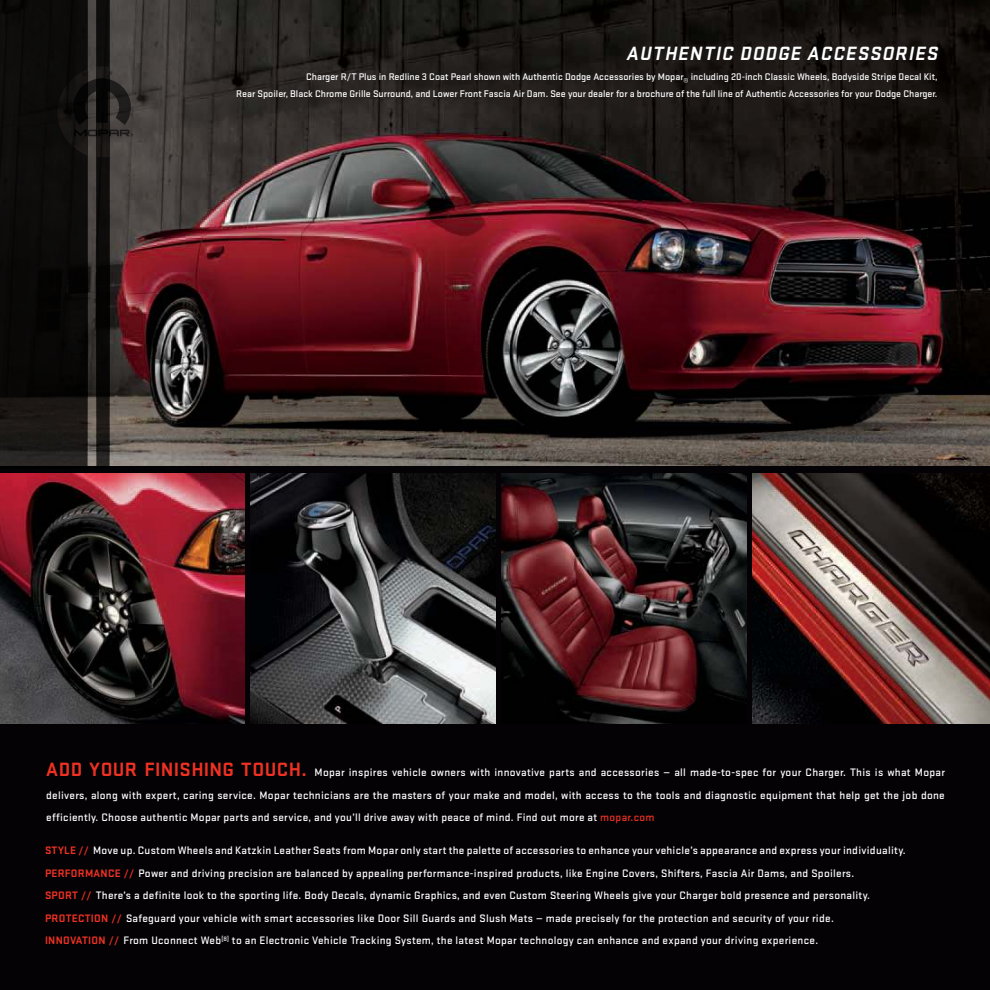
<style>
.page{position:relative;width:990px;height:990px;background:#040205}
.page>*{position:absolute;margin:0;border:0;box-sizing:border-box;transform-origin:0 0}
.t1{font:italic 700 20px "Stratum 1";color:#fff}
.t2{font:500 11.25px/22.5px "Stratum 1";letter-spacing:.025em;color:#fff;text-align:justify}
.t3{font:500 10px/17.5px "Stratum 1";color:#fff;text-align:right}
.s1{font-weight:700;font-size:20px;color:#ee3123}
.s2{color:#ee3123}
.s3{font-weight:700;color:#ee3123}
</style>
<div class="page">
<img style="left:133px;top:0;width:857px;height:466px">
<img style="left:0;top:474px;width:245px;height:250px">
<img style="left:502px;top:474px;width:244px;height:250px">
<img style="left:753px;top:474px;width:237px;height:250px">
<svg style="left:0;top:0;width:73px;height:466px;fill:#0c0b0a"></svg>
<svg style="left:73px;top:0;width:60px;height:466px"></svg>
<img style="left:251px;top:474px;width:245px;height:250px">
<div style="left:618px;top:37px;width:327px;height:31px;background:#221f1f;opacity:.75"></div>
<div style="left:228px;top:64px;width:716px;height:43px;background:#221f1f;opacity:.75"></div>
<h1 class="t1" style="left:626px;top:44px;width:316px">AUTHENTIC DODGE ACCESSORIES</h1>
<p class="t3" style="left:306px;top:68px;width:379px">Charger R/T Plus in Redline 3 Coat Pearl shown with Authentic Dodge Accessories by Mopar</p>
<p class="t3" style="left:684px;top:73px;width:6px">®</p>
<p class="t3" style="left:236px;top:68px;width:703px">including 20-inch Classic Wheels, Bodyside Stripe Decal Kit,<br>Rear Spoiler, Black Chrome Grille Surround, and Lower Front Fascia Air Dam. See your dealer for a brochure of the full line of Authentic Accessories for your Dodge Charger.</p>
<p class="t2" style="left:46px;top:762px;width:900px"><span class="s1">ADD YOUR FINISHING TOUCH.</span> Mopar inspires vehicle owners with innovative parts and accessories — all made-to-spec for your Charger. This is what Mopar delivers, along with expert, caring service. Mopar technicians are the masters of your make and model, with access to the tools and diagnostic equipment that help get the job done efficiently. Choose authentic Mopar parts and service, and you’ll drive away with peace of mind. Find out more at <span class="s2">mopar.com</span></p>
<p class="t2" style="left:45px;top:840px;width:862px;text-align:left"><span class="s3">STYLE //</span> Move up. Custom Wheels and Katzkin Leather Seats from Mopar only start the palette of accessories to enhance your vehicle’s appearance and express your individuality.<br><span class="s3">PERFORMANCE //</span> Power and driving precision are balanced by appealing performance-inspired products, like Engine Covers, Shifters, Fascia Air Dams, and Spoilers.<br><span class="s3">SPORT //</span> There’s a definite look to the sporting life. Body Decals, dynamic Graphics, and even Custom Steering Wheels give your Charger bold presence and personality.<br><span class="s3">PROTECTION //</span> Safeguard your vehicle with smart accessories like Door Sill Guards and Slush Mats — made precisely for the protection and security of your ride.<br><span class="s3">INNOVATION //</span> From Uconnect Web<sup>[8]</sup> to an Electronic Vehicle Tracking System, the latest Mopar technology can enhance and expand your driving experience.</p>
</div>
